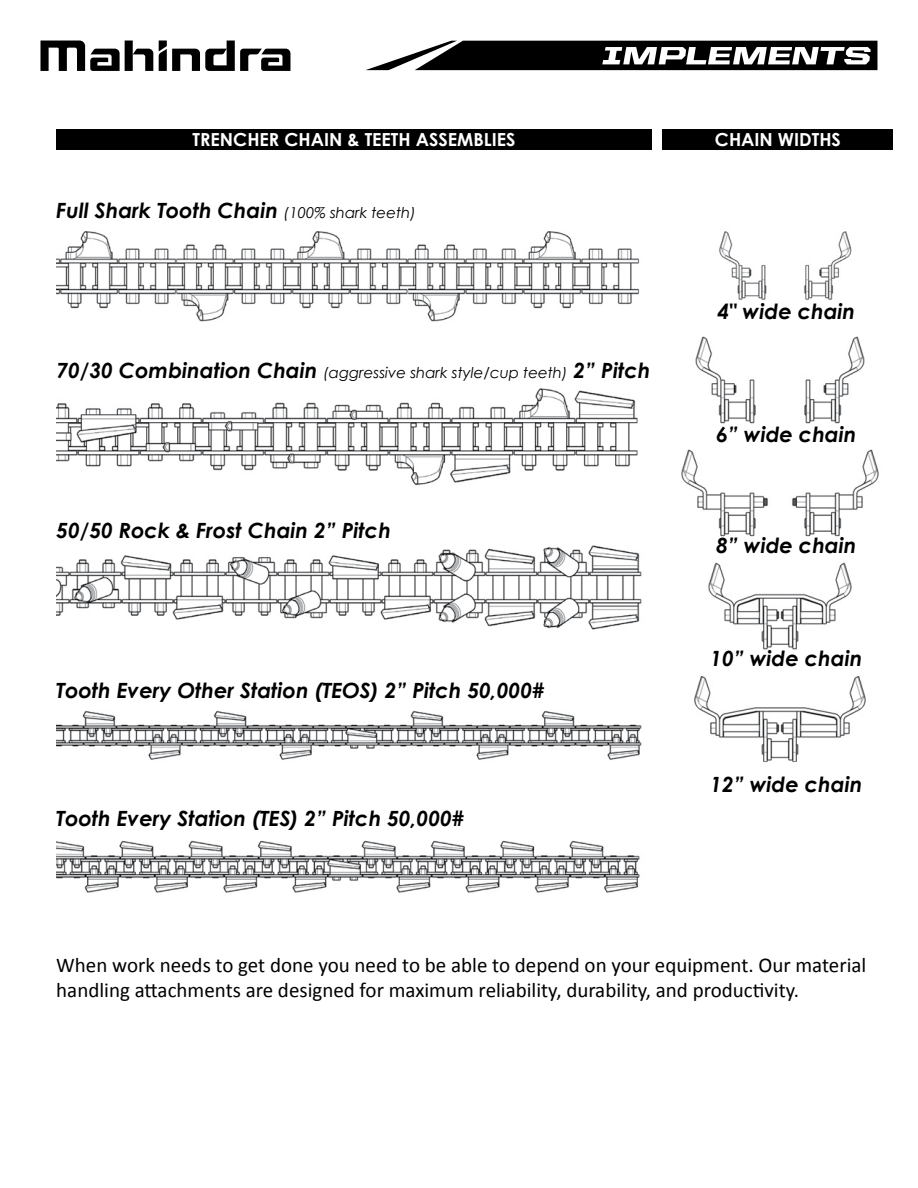
<style>
.page{position:relative;width:918px;height:1188px;background:#fff}
.page>*{position:absolute;margin:0;border:0;box-sizing:border-box;transform-origin:0 0}
.t1{font:italic 700 21px "Century Gothic";color:#000}
.t2{font:21px/25.2px "Calibri";color:#000}
.t3{font:700 18px "Century Gothic";color:#fff}
.t4{font:italic 15px "Century Gothic";color:#000}
.s1{font-weight:400;font-size:15px}
.s2{font-weight:700;font-size:21px}
</style>
<div class="page">
<svg style="left:159px;top:40px;width:131px;height:31px"></svg>
<svg style="left:40px;top:41px;width:113px;height:30px"></svg>
<svg style="left:366px;top:41px;width:511px;height:29px"></svg>
<div style="left:56px;top:129px;width:596px;height:20px;background:#000"></div>
<div style="left:663px;top:129px;width:230px;height:20px;background:#000"></div>
<img style="left:719px;top:231px;width:133px;height:69px">
<img style="left:681px;top:336px;width:198px;height:427px">
<img style="left:56px;top:231px;width:584px;height:91px">
<img style="left:56px;top:388px;width:582px;height:98px">
<img style="left:56px;top:545px;width:586px;height:85px">
<img style="left:56px;top:710px;width:586px;height:50px">
<img style="left:56px;top:840px;width:584px;height:53px">
<p class="t3" style="left:193px;top:126px;width:324px">TRENCHER CHAIN &amp; TEETH ASSEMBLIES</p>
<p class="t3" style="left:715px;top:126px;width:127px">CHAIN WIDTHS</p>
<p class="t1" style="left:56px;top:195px;width:361px">Full Shark Tooth Chain <span class="s1">(100% shark teeth)</span></p>
<p class="t4" style="left:56px;top:362px;width:596px"><span class="s2">70/30 Combination Chain</span> (aggressive shark style/cup teeth) <span class="s2">2” Pitch</span></p>
<p class="t1" style="left:56px;top:514px;width:336px">50/50 Rock &amp; Frost Chain 2” Pitch</p>
<p class="t1" style="left:56px;top:675px;width:490px">Tooth Every Other Station (TEOS) 2” Pitch 50,000#</p>
<p class="t1" style="left:56px;top:802px;width:410px">Tooth Every Station (TES) 2” Pitch 50,000#</p>
<p class="t1" style="left:717px;top:295px;width:139px">4" wide chain</p>
<p class="t1" style="left:716px;top:419px;width:142px">6” wide chain</p>
<p class="t1" style="left:716px;top:529px;width:142px">8” wide chain</p>
<p class="t1" style="left:710px;top:642px;width:154px">10” wide chain</p>
<p class="t1" style="left:710px;top:768px;width:154px">12” wide chain</p>
<p class="t2" style="left:56px;top:953px;width:812px">When work needs to get done you need to be able to depend on your equipment. Our material handling attachments are designed for maximum reliability, durability, and productivity.</p>
</div>
